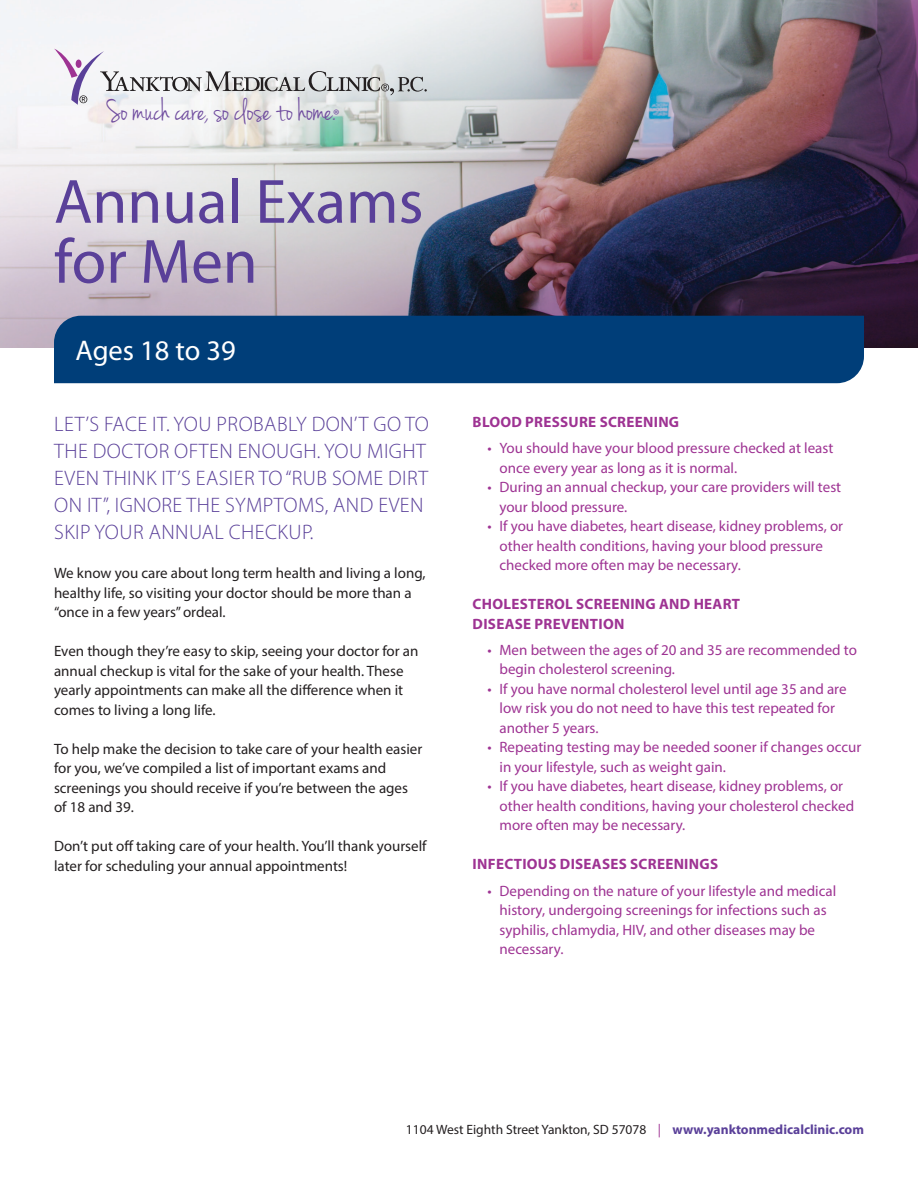
<style>
.page{position:relative;width:918px;height:1188px;background:#fff}
.page>*{position:absolute;margin:0;border:0;box-sizing:border-box;transform-origin:0 0}
.t1{font:63px/60px "Myriad";color:#5a4099}
.t2{font:32.1px "Jenna Sue";color:#704d9f}
.t3{font:28.5px "Myriad";color:#fff}
.t4{font:300 21px/27px "Myriad Pro";letter-spacing:.02em;color:#5a4099}
.t5{font:15px/19.5px "Myriad Pro";color:#9e3393}
.t6{font:15px/19.5px "Myriad Pro";color:#231f20}
.t7{font:700 15px/19.5px "Myriad Pro";letter-spacing:.02em;color:#9e3393}
.t8{font:13.5px "Myriad Pro";color:#231f20}
.s1{font-family:"Myriad Pro";font-size:15.3px}
.s2{color:#9e3393}
.s3{font-weight:700;color:#5a4099}
</style>
<div class="page">
<img style="left:0;top:0;width:918px;height:348px">
<div style="left:54px;top:316px;width:810px;height:67px;background:#003e79"></div>
<svg style="left:54px;top:49px;width:373px;height:56px"></svg>
<p class="t2" style="left:107px;top:92px;width:234px">So much care, so close to home.<span class="s1">®</span></p>
<p class="t1" style="left:54px;top:174px;width:371px">Annual Exams for Men</p>
<p class="t3" style="left:76px;top:336px;width:162px">Ages 18 to 39</p>
<h1 class="t4" style="left:54px;top:411px;width:376px">LET’S FACE IT. YOU PROBABLY DON’T GO TO THE DOCTOR OFTEN ENOUGH. YOU MIGHT EVEN THINK IT’S EASIER TO “RUB SOME DIRT ON IT”, IGNORE THE SYMPTOMS, AND EVEN SKIP YOUR ANNUAL CHECKUP.</h1>
<p class="t6" style="left:54px;top:563px;width:373px">We know you care about long term health and living a long, healthy life, so visiting your doctor should be more than a “once in a few years” ordeal.</p>
<p class="t6" style="left:54px;top:641px;width:366px">Even though they’re easy to skip, seeing your doctor for an annual checkup is vital for the sake of your health. These yearly appointments can make all the difference when it comes to living a long life.</p>
<p class="t6" style="left:54px;top:739px;width:370px">To help make the decision to take care of your health easier for you, we’ve compiled a list of important exams and screenings you should receive if you’re between the ages of 18 and 39.</p>
<p class="t6" style="left:54px;top:836px;width:374px">Don’t put off taking care of your health. You’ll thank yourself later for scheduling your annual appointments!</p>
<h2 class="t7" style="left:473px;top:411px;width:208px">BLOOD PRESSURE SCREENING</h2>
<p class="t5" style="left:500px;top:438px;width:335px;text-indent:-12px">• You should have your blood pressure checked at least once every year as long as it is normal.</p>
<p class="t5" style="left:500px;top:477px;width:343px;text-indent:-12px">• During an annual checkup, your care providers will test your blood pressure.</p>
<p class="t5" style="left:500px;top:516px;width:345px;text-indent:-12px">• If you have diabetes, heart disease, kidney problems, or other health conditions, having your blood pressure checked more often may be necessary.</p>
<h2 class="t7" style="left:473px;top:594px;width:269px">CHOLESTEROL SCREENING AND HEART<br>DISEASE PREVENTION</h2>
<p class="t5" style="left:500px;top:640px;width:359px;text-indent:-12px">• Men between the ages of 20 and 35 are recommended to begin cholesterol screening.</p>
<p class="t5" style="left:500px;top:679px;width:349px;text-indent:-12px">• If you have normal cholesterol level until age 35 and are low risk you do not need to have this test repeated for another 5 years.</p>
<p class="t5" style="left:500px;top:737px;width:363px;text-indent:-12px">• Repeating testing may be needed sooner if changes occur in your lifestyle, such as weight gain.</p>
<p class="t5" style="left:500px;top:776px;width:356px;text-indent:-12px">• If you have diabetes, heart disease, kidney problems, or other health conditions, having your cholesterol checked more often may be necessary.</p>
<h2 class="t7" style="left:473px;top:854px;width:247px">INFECTIOUS DISEASES SCREENINGS</h2>
<p class="t5" style="left:500px;top:881px;width:338px;text-indent:-12px">• Depending on the nature of your lifestyle and medical history, undergoing screenings for infections such as syphilis, chlamydia, HIV, and other diseases may be necessary.</p>
<p class="t8" style="left:406px;top:1121px;width:460px">1104 West Eighth Street Yankton, SD 57078 <span class="s2">|</span> <span class="s3">www.yanktonmedicalclinic.com</span></p>
</div>
